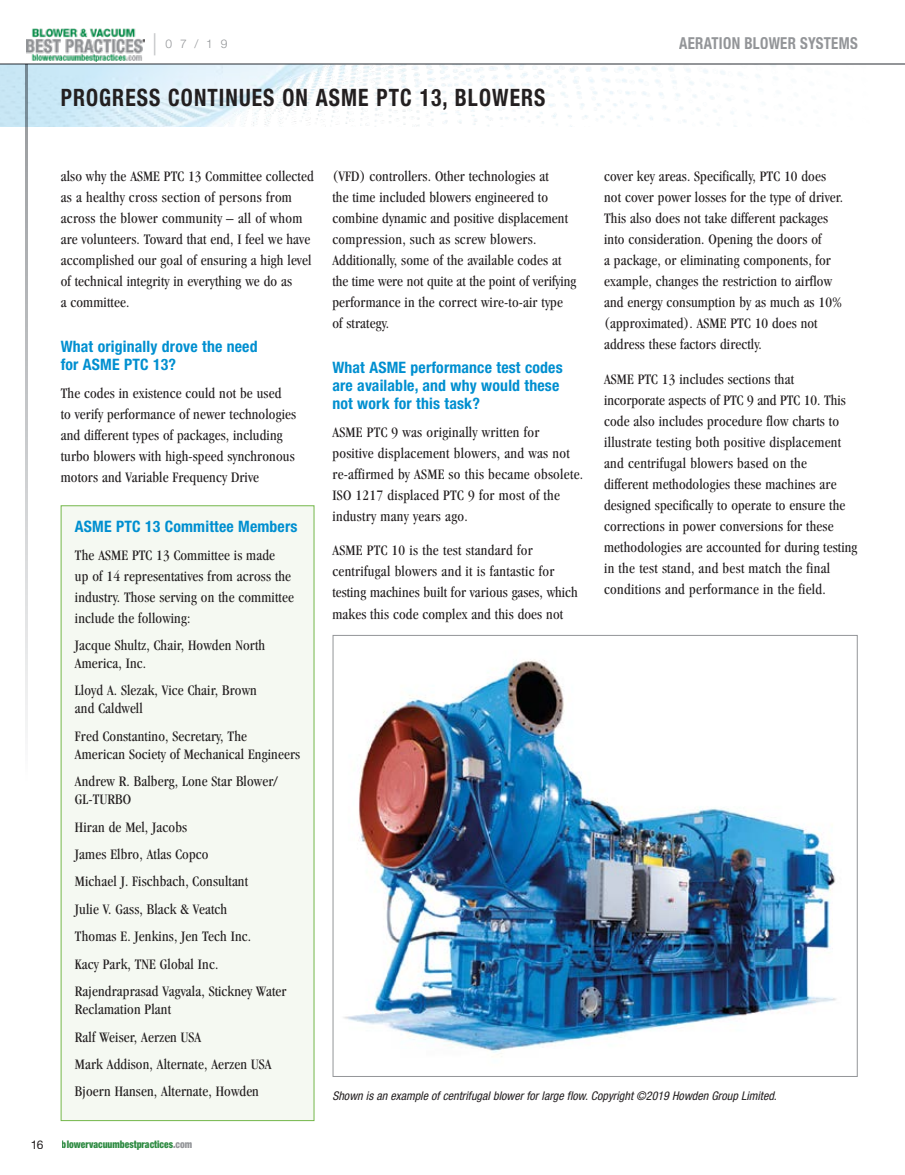
<style>
.page{position:relative;width:905px;height:1175px;background:#fff}
.page>*{position:absolute;margin:0;border:0;box-sizing:border-box;transform-origin:0 0}
.t1{font:300 condensed 30px "Helvetica Neue";color:#c7c8ca;scale:.9 1}
.t2{font:700 condensed 24px "Helvetica Neue";letter-spacing:.05em;color:#231f20;scale:.9 1}
.t3{font:700 condensed 16.5px "Helvetica Neue";letter-spacing:.02em;color:#939598;scale:.9 1}
.t4{font:700 condensed 15.75px/18px "Helvetica Neue";letter-spacing:.01em;color:#008fd0}
.t5{font:condensed 15px/21px "Garamond";letter-spacing:.01em;color:#231f20}
.t6{font:italic condensed 12px "Helvetica Neue";color:#231f20}
.t7{font:300 12px "Helvetica Neue LT Std";color:#939598}
.t8{font:12px "Helvetica Neue";color:#231f20}
.t9{font:900 condensed 10.5px "Helvetica Neue";color:#2f8b43;scale:.9 1}
.s1{color:#939598}
</style>
<div class="page">
<img style="left:343px;top:659px;width:493px;height:398px">
<div style="left:61px;top:506px;width:253px;height:614px;background:#f5f9f2"></div>
<img style="left:0;top:65px;width:775px;height:61px">
<svg style="left:25px;top:65px;width:2px;height:668px"></svg>
<img style="left:26px;top:28px;width:118px;height:34px">
<hr style="left:0;top:64px;width:904px;height:1px;background:#939598">
<h1 class="t1" style="left:152px;top:28px;width:8px">|</h1>
<p class="t7" style="left:165px;top:36px;width:63px">07/19</p>
<h2 class="t2" style="left:61px;top:83px;width:540px">PROGRESS CONTINUES ON ASME PTC 13, BLOWERS</h2>
<p class="t3" style="left:679px;top:33px;width:200px">AERATION BLOWER SYSTEMS</p>
<p class="t5" style="left:61px;top:166px;width:254px">also why the ASME PTC 13 Committee collected as a healthy cross section of persons from across the blower community – all of whom are volunteers. Toward that end, I feel we have accomplished our goal of ensuring a high level of technical integrity in everything we do as<br>a committee.</p>
<p class="t4" style="left:61px;top:337px;width:198px">What originally drove the need for ASME PTC 13?</p>
<p class="t5" style="left:61px;top:382px;width:237px">The codes in existence could not be used<br>to verify performance of newer technologies and different types of packages, including turbo blowers with high-speed synchronous motors and Variable Frequency Drive</p>
<p class="t4" style="left:75px;top:517px;width:224px">ASME PTC 13 Committee Members</p>
<p class="t5" style="left:75px;top:544px;width:220px">The ASME PTC 13 Committee is made<br>up of 14 representatives from across the industry. Those serving on the committee include the following:</p>
<p class="t5" style="left:75px;top:636px;width:192px;line-height:18px">Jacque Shultz, Chair, Howden North<br>America, Inc.</p>
<p class="t5" style="left:75px;top:681px;width:183px;line-height:18px">Lloyd A. Slezak, Vice Chair, Brown and Caldwell</p>
<p class="t5" style="left:75px;top:727px;width:227px;line-height:18px">Fred Constantino, Secretary, The<br>American Society of Mechanical Engineers</p>
<p class="t5" style="left:75px;top:772px;width:204px;line-height:18px">Andrew R. Balberg, Lone Star Blower/<br>GL-TURBO</p>
<p class="t5" style="left:75px;top:813px;width:213px;line-height:27.5px">Hiran de Mel, Jacobs<br>James Elbro, Atlas Copco<br>Michael J. Fischbach, Consultant<br>Julie V. Gass, Black &amp; Veatch<br>Thomas E. Jenkins, Jen Tech Inc.<br>Kacy Park, TNE Global Inc.<br>Rajendraprasad Vagvala, Stickney Water</p>
<p class="t5" style="left:75px;top:995px;width:198px;line-height:27.5px">Reclamation Plant<br>Ralf Weiser, Aerzen USA<br>Mark Addison, Alternate, Aerzen USA<br>Bjoern Hansen, Alternate, Howden</p>
<p class="t8" style="left:30px;top:1137px;width:15px">16</p>
<p class="t9" style="left:62px;top:1137px;width:146px">blowervacuumbestpractices<span class="s1">.com</span></p>
<p class="t5" style="left:332px;top:166px;width:245px">(VFD) controllers. Other technologies at<br>the time included blowers engineered to combine dynamic and positive displacement compression, such as screw blowers.<br>Additionally, some of the available codes at the time were not quite at the point of verifying performance in the correct wire-to-air type of strategy.</p>
<p class="t4" style="left:332px;top:358px;width:232px">What ASME performance test codes are available, and why would these not work for this task?</p>
<p class="t5" style="left:332px;top:421px;width:252px">ASME PTC 9 was originally written for positive displacement blowers, and was not re-affirmed by ASME so this became obsolete.<br>ISO 1217 displaced PTC 9 for most of the industry many years ago.</p>
<p class="t5" style="left:332px;top:540px;width:247px">ASME PTC 10 is the test standard for centrifugal blowers and it is fantastic for testing machines built for various gases, which makes this code complex and this does not</p>
<p class="t5" style="left:604px;top:166px;width:240px">cover key areas. Specifically, PTC 10 does not cover power losses for the type of driver.<br>This also does not take different packages into consideration. Opening the doors of<br>a package, or eliminating components, for example, changes the restriction to airflow and energy consumption by as much as 10% (approximated). ASME PTC 10 does not address these factors directly.</p>
<p class="t5" style="left:604px;top:368px;width:255px">ASME PTC 13 includes sections that incorporate aspects of PTC 9 and PTC 10. This code also includes procedure flow charts to illustrate testing both positive displacement and centrifugal blowers based on the<br>different methodologies these machines are designed specifically to operate to ensure the corrections in power conversions for these methodologies are accounted for during testing in the test stand, and best match the final conditions and performance in the field.</p>
<p class="t6" style="left:332px;top:1089px;width:446px">Shown is an example of centrifugal blower for large flow. Copyright ©2019 Howden Group Limited.</p>
</div>
